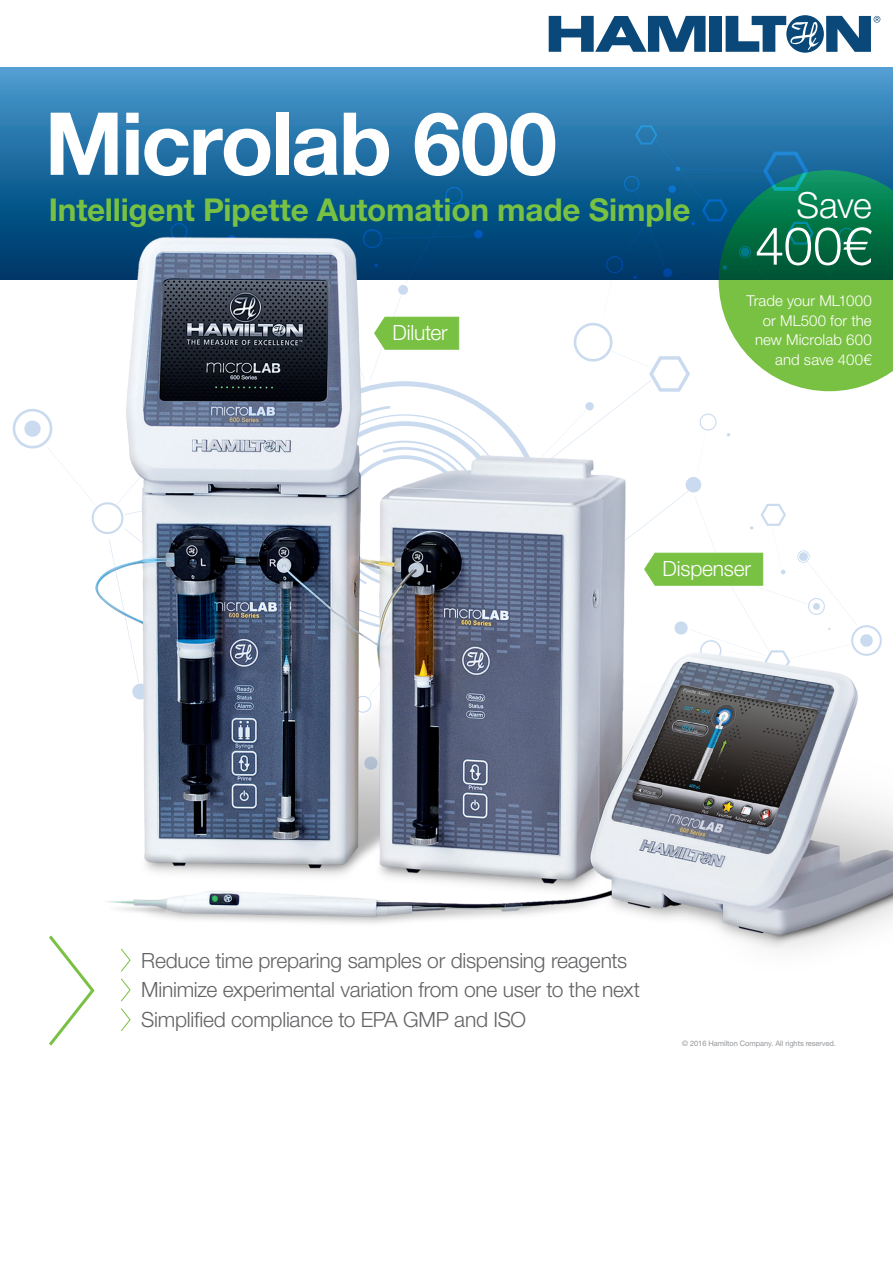
<style>
.page{position:relative;width:893px;height:1263px;background:#fff}
.page>*{position:absolute;margin:0;border:0;box-sizing:border-box;transform-origin:0 0}
.t1{font:700 87px "Helvetica Neue LT Pro";letter-spacing:-.025em;color:#fff}
.t2{font:300 52.5px "Helvetica Neue LT Pro";color:#fff}
.t3{font:300 36px "Helvetica Neue LT Pro";color:#fff}
.t4{font:700 31.5px "Helvetica Neue LT Pro";letter-spacing:-.005em;color:#79c142}
.t5{font:300 21px/29.2px "Helvetica Neue LT Pro";letter-spacing:-.01em;color:#636366}
.t6{font:300 21px "Helvetica Neue LT Pro";letter-spacing:-.01em;color:#fff}
.t7{font:300 15px/19.5px "Helvetica Neue LT Pro";letter-spacing:.005em;color:#fff;text-align:right}
.t8{font:7.5px "Helvetica Neue LT Pro";letter-spacing:-.01em;color:#939598}
</style>
<div class="page">
<svg style="left:0;top:68px;width:893px;height:166px;background:#3f8dc2"></svg>
<svg style="left:49px;top:999px;width:39px;height:47px"></svg>
<svg style="left:121px;top:999px;width:10px;height:33px"></svg>
<svg style="left:10px;top:125px;width:883px;height:109px;background:#136692"></svg>
<div style="left:709px;top:16px;width:13px;height:36px;background:#094879"></div>
<svg style="left:549px;top:16px;width:156px;height:36px"></svg>
<svg style="left:726px;top:15px;width:154px;height:38px"></svg>
<img style="left:0;top:234px;width:893px;height:765px">
<h1 class="t1" style="left:45px;top:89px;width:514px">Microlab 600</h1>
<h3 class="t4" style="left:49px;top:189px;width:643px">Intelligent Pipette Automation made Simple</h3>
<p class="t6" style="left:393px;top:320px;width:57px">Diluter</p>
<h3 class="t3" style="left:797px;top:183px;width:77px">Save</h3>
<h2 class="t2" style="left:755px;top:214px;width:118px">400€</h2>
<p class="t7" style="left:747px;top:291px;width:127px">Trade your ML1000 or ML500 for the new Microlab 600 and save 400€</p>
<p class="t6" style="left:663px;top:556px;width:90px">Dispenser</p>
<p class="t5" style="left:141px;top:946px;width:500px">Reduce time preparing samples or dispensing reagents<br>Minimize experimental variation from one user to the next<br>Simplified compliance to EPA GMP and ISO</p>
<p class="t8" style="left:682px;top:1039px;width:155px">© 2016 Hamilton Company. All rights reserved.</p>
</div>
